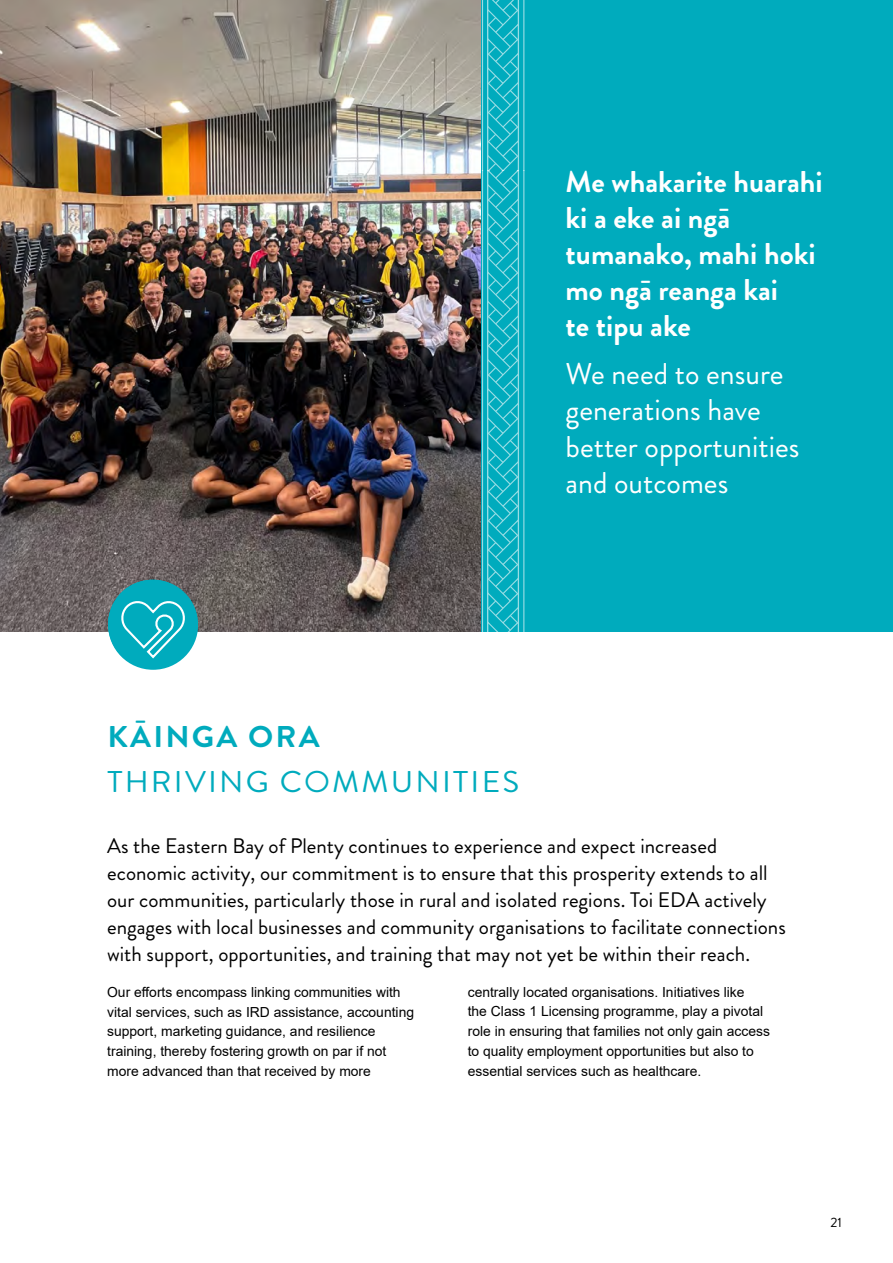
<style>
.page{position:relative;width:893px;height:1263px;background:#fff}
.page>*{position:absolute;margin:0;border:0;box-sizing:border-box;transform-origin:0 0}
.t1{font:700 30px/36px "Brandon Grotesque";color:#fff}
.t2{font:30px/36px "Brandon Grotesque";color:#fff}
.t3{font:30px "Brandon Grotesque";letter-spacing:.07em;color:#00abbd;scale:1.05 1}
.t4{font:700 30px "Brandon Grotesque";letter-spacing:.07em;color:#00abbd;scale:1.05 1}
.t5{font:21px/27px "Brandon Grotesque";color:#000}
.t6{font:13.8px/19.8px "Arial";color:#000}
.t7{font:13.5px "Brandon Grotesque";color:#000}
</style>
<div class="page">
<img style="left:0;top:0;width:482px;height:632px">
<div style="left:482px;top:0;width:411px;height:632px;background:#00abbd"></div>
<hr style="left:523px;top:171px;width:1px;height:462px;background:#fff">
<hr style="left:482px;top:171px;width:1px;height:462px;background:#fff">
<svg style="left:487px;top:0;width:32px;height:632px"></svg>
<hr style="left:523px;top:0;width:1px;height:171px;background:#fff">
<hr style="left:518px;top:0;width:1px;height:171px;background:#fff">
<hr style="left:482px;top:0;width:1px;height:171px;background:#fff">
<hr style="left:487px;top:0;width:1px;height:171px;background:#fff">
<div style="left:108px;top:580px;width:89px;height:89px;background:#00abbd;border-radius:50%"></div>
<svg style="left:118px;top:601px;width:70px;height:59px"></svg>
<h1 class="t1" style="left:566px;top:164px;width:259px">Me whakarite huarahi ki a eke ai ngā tumanako, mahi hoki mo ngā reanga kai<br>te tipu ake</h1>
<h1 class="t2" style="left:566px;top:357px;width:235px">We need to ensure generations have better opportunities and outcomes</h1>
<h1 class="t4" style="left:107px;top:716px;width:204px">KĀINGA ORA</h1>
<h1 class="t3" style="left:107px;top:761px;width:394px">THRIVING COMMUNITIES</h1>
<p class="t5" style="left:107px;top:832px;width:680px">As the Eastern Bay of Plenty continues to experience and expect increased economic activity, our commitment is to ensure that this prosperity extends to all our communities, particularly those in rural and isolated regions. Toi EDA actively engages with local businesses and community organisations to facilitate connections with support, opportunities, and training that may not yet be within their reach.</p>
<p class="t6" style="left:107px;top:982px;width:308px">Our efforts encompass linking communities with vital services, such as IRD assistance, accounting support, marketing guidance, and resilience training, thereby fostering growth on par if not more advanced than that received by more</p>
<p class="t6" style="left:468px;top:982px;width:304px">centrally located organisations. Initiatives like<br>the Class 1 Licensing programme, play a pivotal role in ensuring that families not only gain access to quality employment opportunities but also to essential services such as healthcare.</p>
<p class="t7" style="left:830px;top:1213px;width:13px">21</p>
</div>
